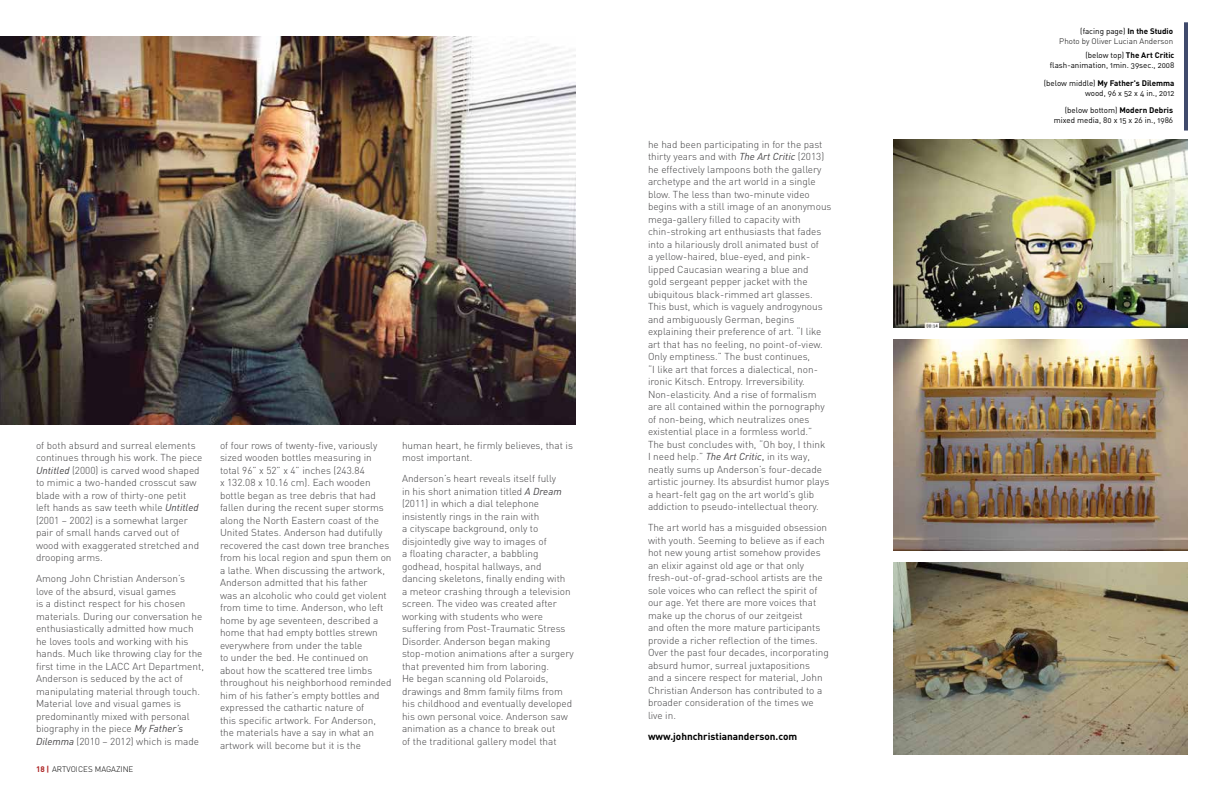
<style>
.page{position:relative;width:1224px;height:792px;background:#fff}
.page>*{position:absolute;margin:0;border:0;box-sizing:border-box;transform-origin:0 0}
.t1{font:300 10px/12.5px "DIN";color:#414042}
.t2{font:700 10px "DIN";color:#000}
.t3{font:8px "DIN Regular Alternate";color:#000}
.t4{font:300 8px/10px "DIN";color:#000;text-align:right}
.t5{font:700 8px "DIN";color:#000}
.t6{font:8px "DIN";color:#000}
.s1{font-weight:400;font-style:italic}
.s2{font-weight:700;color:#ae2626}
.s3{font-weight:400}
.s4{font-weight:700}
</style>
<div class="page">
<img style="left:0;top:36px;width:576px;height:388px">
<img style="left:893px;top:562px;width:295px;height:192px">
<img style="left:893px;top:140px;width:295px;height:188px">
<hr style="left:1184px;top:22px;width:4px;height:109px;background:#404a6c">
<img style="left:893px;top:340px;width:295px;height:210px">
<p class="t1" style="left:36px;top:439px;width:168px">of both absurd and surreal elements continues through his work. The piece <span class="s1">Untitled</span> (2000) is carved wood shaped to mimic a two-handed crosscut saw blade with a row of thirty-one petit left hands as saw teeth while <span class="s1">Untitled </span>(2001 – 2002) is a somewhat larger pair of small hands carved out of wood with exaggerated stretched and drooping arms.</p>
<p class="t1" style="left:36px;top:572px;width:169px">Among John Christian Anderson’s love of the absurd, visual games<br>is a distinct respect for his chosen materials. During our conversation he enthusiastically admitted how much he loves tools and working with his hands. Much like throwing clay for the first time in the LACC Art Department, Anderson is seduced by the act of manipulating material through touch.<br>Material love and visual games is predominantly mixed with personal biography in the piece <span class="s1">My Father’s Dilemma</span> (2010 – 2012) which is made</p>
<p class="t4" style="left:36px;top:764px;width:99px"><span class="s2">18 |</span> ARTVOICES MAGAZINE</p>
<p class="t1" style="left:220px;top:439px;width:173px">of four rows of twenty-five, variously sized wooden bottles measuring in total 96” x 52” x 4” inches (243.84<br>x 132.08 x 10.16 cm). Each wooden bottle began as tree debris that had fallen during the recent super storms along the North Eastern coast of the United States. Anderson had dutifully recovered the cast down tree branches from his local region and spun them on a lathe. When discussing the artwork, Anderson admitted that his father<br>was an alcoholic who could get violent from time to time. Anderson, who left home by age seventeen, described a home that had empty bottles strewn everywhere from under the table<br>to under the bed. He continued on about how the scattered tree limbs throughout his neighborhood reminded him of his father’s empty bottles and expressed the cathartic nature of<br>this specific artwork. For Anderson, the materials have a say in what an artwork will become but it is the</p>
<p class="t1" style="left:402px;top:439px;width:172px">human heart, he firmly believes, that is most important.</p>
<p class="t1" style="left:402px;top:472px;width:173px">Anderson’s heart reveals itself fully<br>in his short animation titled <span class="s1">A Dream </span>(2011) in which a dial telephone insistently rings in the rain with<br>a cityscape background, only to disjointedly give way to images of<br>a floating character, a babbling godhead, hospital hallways, and dancing skeletons, finally ending with<br>a meteor crashing through a television screen. The video was created after working with students who were suffering from Post-Traumatic Stress Disorder. Anderson began making stop-motion animations after a surgery that prevented him from laboring.<br>He began scanning old Polaroids, drawings and 8mm family films from his childhood and eventually developed his own personal voice. Anderson saw animation as a chance to break out<br>of the traditional gallery model that</p>
<p class="t1" style="left:648px;top:138px;width:185px">he had been participating in for the past thirty years and with <span class="s1">The Art Critic</span> (2013) he effectively lampoons both the gallery archetype and the art world in a single blow. The less than two-minute video begins with a still image of an anonymous mega-gallery filled to capacity with chin-stroking art enthusiasts that fades into a hilariously droll animated bust of<br>a yellow-haired, blue-eyed, and pink&shy;lipped Caucasian wearing a blue and<br>gold sergeant pepper jacket with the ubiquitous black-rimmed art glasses.<br>This bust, which is vaguely androgynous and ambiguously German, begins explaining their preference of art. “I like art that has no feeling, no point-of-view.<br>Only emptiness.” The bust continues,<br>“I like art that forces a dialectical, non&shy;ironic Kitsch. Entropy. Irreversibility.<br>Non-elasticity. And a rise of formalism are all contained within the pornography of non-being, which neutralizes ones existential place in a formless world.”<br>The bust concludes with, “Oh boy, I think<br>I need help.” <span class="s1">The Art Critic</span><span class="s3">,</span> in its way, neatly sums up Anderson’s four-decade artistic journey. Its absurdist humor plays a heart-felt gag on the art world’s glib addiction to pseudo-intellectual theory.</p>
<p class="t1" style="left:648px;top:521px;width:182px">The art world has a misguided obsession with youth. Seeming to believe as if each hot new young artist somehow provides an elixir against old age or that only fresh-out-of-grad-school artists are the sole voices who can reflect the spirit of our age. Yet there are more voices that make up the chorus of our zeitgeist<br>and often the more mature participants provide a richer reflection of the times.<br>Over the past four decades, incorporating absurd humor, surreal juxtapositions<br>and a sincere respect for material, John Christian Anderson has contributed to a broader consideration of the times we live in.</p>
<p class="t2" style="left:648px;top:730px;width:151px">www.johnchristiananderson.com</p>
<p class="t4" style="left:1059px;top:26px;width:115px"><span class="s3">(facing page)</span> <span class="s4">In the Studio<br></span>Photo by Oliver Lucian Anderson</p>
<p class="t5" style="left:1085px;top:50px;width:91px"><span class="s3">(below top)</span> The Art Critic</p>
<p class="t3" style="left:1050px;top:60px;width:126px">flash-animation, 1min. 39sec., 2008</p>
<p class="t5" style="left:1044px;top:78px;width:132px"><span class="s3">(below middle)</span> My Father's Dilemma</p>
<p class="t3" style="left:1085px;top:89px;width:91px">wood, 96 x 52 x 4 in., 2012</p>
<p class="t6" style="left:1065px;top:105px;width:110px">(below bottom) <span class="s4">Modern Debris</span></p>
<p class="t3" style="left:1054px;top:115px;width:121px">mixed media, 80 x 15 x 26 in., 1986</p>
</div>
